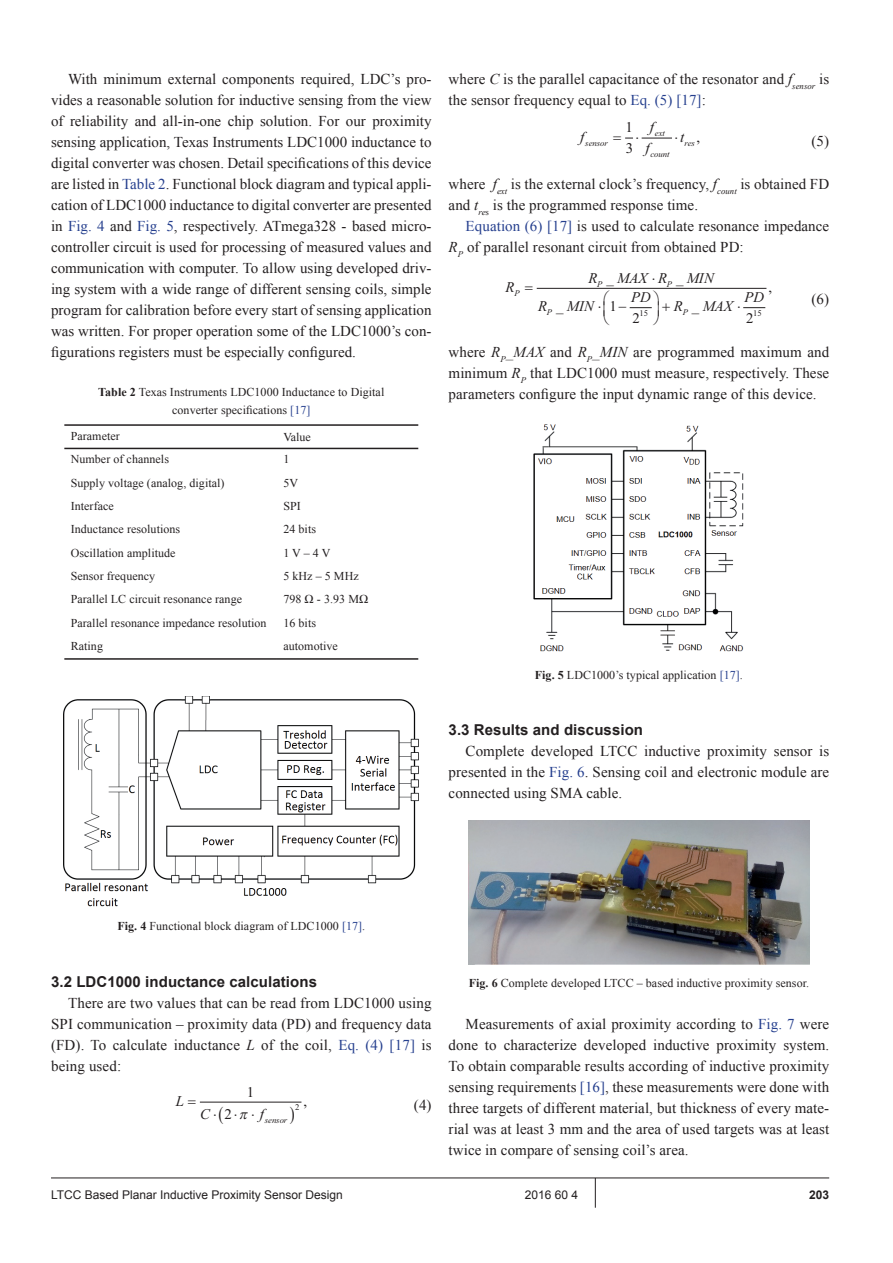
<style>
.page{position:relative;width:893px;height:1263px;background:#fff}
.page>*{position:absolute;margin:0;border:0;box-sizing:border-box;transform-origin:0 0}
.t1{font:15px/21px "Times New Roman";letter-spacing:.005em;color:#231f20;text-align:justify}
.t2{font:700 15px "Arial";letter-spacing:.005em;color:#231f20}
.t3{font:italic 14.85px "Times New Roman";letter-spacing:.005em;color:#231f20}
.t4{font:14.85px/20.9px "Times New Roman";color:#231f20}
.t5{font:12px/18px "Times New Roman";letter-spacing:.005em;color:#231f20;text-align:center}
.t6{font:12px "Arial";color:#231f20}
.t7{font:700 12px "Arial";color:#231f20}
.t8{font:italic 8.7px "Times New Roman";color:#231f20}
.t9{font:8.7px "Times New Roman";color:#231f20}
.t10{font:italic 8.55px "Times New Roman";color:#231f20}
.t11{font:8.55px "Times New Roman";color:#231f20}
.s1{color:#253f8e}
.s2{font-weight:700}
.s3{font-style:italic}
.s4{font-style:normal}
</style>
<div class="page">
<hr style="left:51px;top:1177px;width:778px;height:1px;background:#231f20">
<hr style="left:595px;top:1178px;width:1px;height:30px;background:#231f20">
<hr style="left:64px;top:658px;width:213px;height:2px;background:#231f20">
<hr style="left:277px;top:658px;width:141px;height:2px;background:#231f20">
<hr style="left:64px;top:424px;width:213px;height:2px;background:#231f20">
<hr style="left:277px;top:424px;width:141px;height:2px;background:#231f20">
<hr style="left:64px;top:448px;width:213px;height:1px;background:#231f20">
<hr style="left:277px;top:448px;width:141px;height:1px;background:#231f20">
<img style="left:63px;top:697px;width:356px;height:210px">
<hr style="left:200px;top:1102px;width:101px;height:1px;background:#231f20">
<hr style="left:642px;top:138px;width:30px;height:1px;background:#231f20">
<svg style="left:743px;top:307px;width:22px;height:1px"></svg>
<hr style="left:537px;top:288px;width:229px;height:1px;background:#231f20">
<img style="left:533px;top:424px;width:211px;height:228px">
<img style="left:469px;top:820px;width:340px;height:145px">
<svg style="left:630px;top:307px;width:22px;height:2px"></svg>
<svg style="left:625px;top:137px;width:8px;height:2px"></svg>
<p class="t1" style="left:51px;top:68px;width:382px;text-indent:17px">With minimum external components required, LDC’s pro&shy;vides a reasonable solution for inductive sensing from the view of reliability and all-in-one chip solution. For our proximity sensing application, Texas Instruments LDC1000 inductance to digital converter was chosen. Detail specifications of this device are listed in <span class="s1">Table 2</span>. Functional block diagram and typical appli&shy;cation of LDC1000 inductance to digital converter are presented in <span class="s1">Fig. 4</span> and <span class="s1">Fig. 5</span>, respectively. ATmega328 - based micro&shy;controller circuit is used for processing of measured values and communication with computer. To allow using developed driv&shy;ing system with a wide range of different sensing coils, simple program for calibration before every start of sensing application was written. For proper operation some of the LDC1000’s con&shy;figurations registers must be especially configured.</p>
<p class="t5" style="left:98px;top:383px;width:288px"><span class="s2">Table 2</span> Texas Instruments LDC1000 Inductance to Digital converter specifications <span class="s1">[17]</span></p>
<p class="t5" style="left:71px;top:426px;width:51px">Parameter</p>
<p class="t5" style="left:283px;top:427px;width:29px">Value</p>
<p class="t5" style="left:71px;top:450px;width:100px">Number of channels</p>
<p class="t5" style="left:283px;top:450px;width:7px">1</p>
<p class="t5" style="left:71px;top:473px;width:155px">Supply voltage (analog, digital)</p>
<p class="t5" style="left:283px;top:473px;width:16px">5V</p>
<p class="t5" style="left:71px;top:496px;width:45px">Interface</p>
<p class="t5" style="left:283px;top:496px;width:19px">SPI</p>
<p class="t5" style="left:71px;top:520px;width:111px">Inductance resolutions</p>
<p class="t5" style="left:283px;top:520px;width:34px">24 bits</p>
<p class="t5" style="left:71px;top:543px;width:106px">Oscillation amplitude</p>
<p class="t5" style="left:283px;top:543px;width:49px">1 V – 4 V</p>
<p class="t5" style="left:71px;top:567px;width:86px">Sensor frequency</p>
<p class="t5" style="left:283px;top:567px;width:77px">5 kHz – 5 MHz</p>
<p class="t5" style="left:71px;top:590px;width:173px">Parallel LC circuit resonance range</p>
<p class="t5" style="left:283px;top:590px;width:86px">798 Ω - 3.93 MΩ</p>
<p class="t5" style="left:71px;top:613px;width:197px">Parallel resonance impedance resolution</p>
<p class="t5" style="left:283px;top:613px;width:34px">16 bits</p>
<p class="t5" style="left:71px;top:637px;width:34px">Rating</p>
<p class="t5" style="left:283px;top:637px;width:56px">automotive</p>
<p class="t1" style="left:449px;top:68px;width:382px">where <span class="s3">C</span> is the parallel capacitance of the resonator and <span class="s3">f</span><sub>sensor</sub> is the sensor frequency equal to <span class="s1">Eq. (5) [17]</span>:</p>
<p class="t3" style="left:580px;top:127px;width:6px">f</p>
<p class="t3" style="left:650px;top:117px;width:6px">f</p>
<p class="t3" style="left:645px;top:138px;width:6px">f</p>
<p class="t4" style="left:625px;top:118px;width:9px">1<br>3</p>
<p class="t8" style="left:655px;top:127px;width:12px">ext</p>
<p class="t8" style="left:650px;top:148px;width:21px">count</p>
<p class="t3" style="left:675px;top:127px;width:11px">⋅t</p>
<p class="t1" style="left:811px;top:130px;width:19px">(5)</p>
<p class="t4" style="left:696px;top:128px;width:5px">,</p>
<p class="t1" style="left:449px;top:173px;width:382px">where <span class="s3">f</span><sub>ext</sub> is the external clock’s frequency, <span class="s3">f</span><sub>count</sub> is obtained FD and <span class="s3">t</span><sub>re</sub><sub>s</sub> is the programmed response time.</p>
<p class="t1" style="left:449px;top:215px;width:382px;text-indent:17px"><span class="s1">Equation (6) [17]</span> is used to calculate resonance impedance<br><span class="s3">R</span><sub>P</sub> of parallel resonant circuit from obtained PD:</p>
<p class="t3" style="left:505px;top:277px;width:11px">R</p>
<p class="t8" style="left:585px;top:137px;width:24px">sensor</p>
<p class="t8" style="left:684px;top:137px;width:12px">res</p>
<p class="t3" style="left:588px;top:268px;width:11px">R</p>
<p class="t3" style="left:606px;top:268px;width:62px"><span class="s4">_</span> MAX R</p>
<p class="t3" style="left:676px;top:268px;width:39px"><span class="s4">_</span> MIN</p>
<p class="t10" style="left:597px;top:278px;width:7px">P</p>
<p class="t10" style="left:667px;top:278px;width:7px">P</p>
<p class="t10" style="left:514px;top:287px;width:7px">P</p>
<p class="t4" style="left:768px;top:278px;width:5px">,</p>
<p class="t3" style="left:631px;top:287px;width:21px">PD</p>
<p class="t3" style="left:745px;top:287px;width:21px">PD</p>
<p class="t1" style="left:811px;top:288px;width:19px">(6)</p>
<p class="t4" style="left:609px;top:297px;width:9px">1</p>
<p class="t3" style="left:674px;top:296px;width:11px">R</p>
<p class="t3" style="left:692px;top:296px;width:51px"><span class="s4">_</span> MAX ⋅</p>
<p class="t3" style="left:538px;top:296px;width:11px">R</p>
<p class="t3" style="left:556px;top:296px;width:72px"><span class="s4">_</span> MIN ⋅ −</p>
<p class="t10" style="left:547px;top:306px;width:7px">P</p>
<p class="t10" style="left:683px;top:306px;width:7px">P</p>
<p class="t11" style="left:639px;top:310px;width:10px">15</p>
<p class="t11" style="left:753px;top:310px;width:10px">15</p>
<p class="t1" style="left:449px;top:341px;width:382px">where <span class="s3">R</span><sub>P</sub><span class="s3">_MAX</span> and <span class="s3">R</span><sub>P</sub><span class="s3">_MIN</span> are programmed maximum and minimum <span class="s3">R</span><sub>P</sub> that LDC1000 must measure, respectively. These parameters configure the input dynamic range of this device.</p>
<p class="t4" style="left:632px;top:308px;width:9px">2</p>
<p class="t4" style="left:746px;top:308px;width:9px">2</p>
<p class="t5" style="left:535px;top:666px;width:210px"><span class="s2">Fig. 5</span> LDC1000’s typical application <span class="s1">[17]</span>.</p>
<p class="t2" style="left:449px;top:719px;width:196px">3.3 Results and discussion</p>
<p class="t1" style="left:449px;top:740px;width:382px;text-indent:17px">Complete developed LTCC inductive proximity sensor is presented in the <span class="s1">Fig. 6</span>. Sensing coil and electronic module are connected using SMA cable.</p>
<p class="t5" style="left:117px;top:916px;width:249px"><span class="s2">Fig. 4</span> Functional block diagram of LDC1000 <span class="s1">[17]</span>.</p>
<p class="t2" style="left:51px;top:971px;width:267px">3.2 LDC1000 inductance calculations</p>
<p class="t1" style="left:51px;top:992px;width:382px;text-indent:17px">There are two values that can be read from LDC1000 using SPI communication – proximity data (PD) and frequency data (FD). To calculate inductance <span class="s3">L</span> of the coil, <span class="s1">Eq. (4) [17]</span> is being used:</p>
<p class="t3" style="left:176px;top:1090px;width:10px">L</p>
<p class="t3" style="left:200px;top:1104px;width:56px">C⋅ ⋅⋅</p>
<p class="t8" style="left:260px;top:1114px;width:29px"><sup>f</sup>sensor</p>
<p class="t4" style="left:247px;top:1082px;width:9px">1</p>
<p class="t1" style="left:414px;top:1094px;width:19px">(4)</p>
<p class="t9" style="left:295px;top:1104px;width:13px">2 <sup>,</sup></p>
<p class="t4" style="left:224px;top:1105px;width:9px">2</p>
<p class="t5" style="left:469px;top:974px;width:342px"><span class="s2">Fig. 6</span> Complete developed LTCC – based inductive proximity sensor.</p>
<p class="t1" style="left:449px;top:1013px;width:382px;text-indent:17px">Measurements of axial proximity according to <span class="s1">Fig. 7</span> were done to characterize developed inductive proximity system.<br>To obtain comparable results according of inductive proximity sensing requirements <span class="s1">[16]</span>, these measurements were done with three targets of different material, but thickness of every mate&shy;rial was at least 3 mm and the area of used targets was at least twice in compare of sensing coil’s area.</p>
<p class="t6" style="left:51px;top:1186px;width:293px">LTCC Based Planar Inductive Proximity Sensor Design</p>
<p class="t6" style="left:525px;top:1186px;width:55px">2016 60 4</p>
<p class="t7" style="left:809px;top:1186px;width:22px">203</p>
</div>
